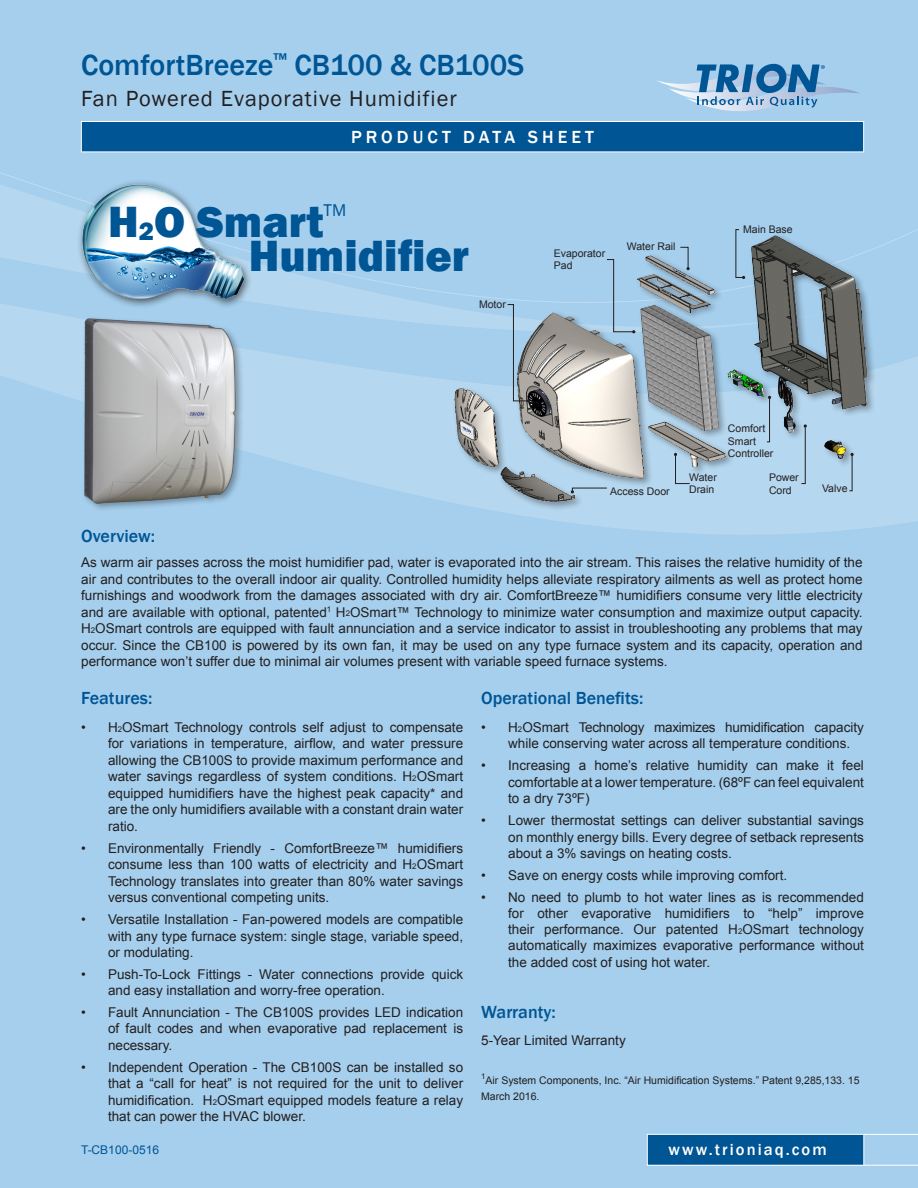
<style>
.page{position:relative;width:918px;height:1188px;background:#a5cfed}
.page>*{position:absolute;margin:0;border:0;box-sizing:border-box;transform-origin:0 0}
.t1{font:800 45px "Franklin Gothic";color:#005595}
.t2{font:500 30px "Franklin Gothic";color:#005595}
.t3{font:22.5px "Franklin Gothic";letter-spacing:.045em;color:#231f20}
.Paragraph_Style_1{font:500 18px "Franklin Gothic";color:#005595}
.t4{font:500 18px "Franklin Gothic";letter-spacing:.225em;color:#fff}
.t5{font:17.55px "Franklin Gothic";color:#005595}
.t6{font:500 16.5px "Franklin Gothic";letter-spacing:.125em;color:#fff}
.Paragraph_Style_1-2{font:13.5px/16.5px "Arial";color:#231f20;text-align:justify}
.Bullets{font:13.5px "Arial";color:#231f20}
.t7{font:12px "Arial";color:#005595}
.Bullets-2{font:10.5px/12.6px "Arial";color:#231f20}
.s1{font-size:26.25px}
.s2{font-size:7.8px}
</style>
<div class="page">
<img style="left:0;top:352px;width:918px;height:183px">
<img style="left:0;top:63px;width:916px;height:277px">
<svg style="left:647px;top:1134px;width:271px;height:32px"></svg>
<hr style="left:863px;top:1134px;width:1px;height:31px;background:#fff">
<div style="left:81px;top:122px;width:783px;height:30px;background:#005595"></div>
<div style="left:81px;top:121px;width:783px;height:31px;border:1px solid #fff"></div>
<svg style="left:656px;top:64px;width:205px;height:47px"></svg>
<div style="left:82px;top:316px;width:163px;height:196px;background:#231f20;opacity:.4"></div>
<img style="left:81px;top:313px;width:157px;height:197px">
<img style="left:449px;top:225px;width:426px;height:285px">
<svg style="left:507px;top:304px;width:23px;height:98px"></svg>
<svg style="left:606px;top:259px;width:29px;height:74px"></svg>
<svg style="left:674px;top:453px;width:16px;height:31px"></svg>
<svg style="left:766px;top:396px;width:5px;height:47px"></svg>
<svg style="left:735px;top:229px;width:10px;height:50px"></svg>
<svg style="left:571px;top:487px;width:37px;height:6px"></svg>
<svg style="left:801px;top:424px;width:6px;height:60px"></svg>
<svg style="left:849px;top:453px;width:5px;height:39px"></svg>
<svg style="left:680px;top:247px;width:10px;height:23px"></svg>
<div style="left:77px;top:179px;width:176px;height:130px;background:#231f20;opacity:.75"></div>
<img style="left:77px;top:179px;width:172px;height:125px">
<h2 class="t2" style="left:81px;top:46px;width:445px">ComfortBreeze<sup>™</sup> CB100 &amp; CB100S</h2>
<h3 class="t3" style="left:81px;top:84px;width:377px">Fan Powered Evaporative Humidifier</h3>
<p class="t4" style="left:351px;top:126px;width:244px">PRODUCT DATA SHEET</p>
<p class="t1" style="left:108px;top:192px;width:217px">H<span class="s1">2</span>O Smart</p>
<p class="t5" style="left:324px;top:199px;width:24px">TM</p>
<p class="t1" style="left:249px;top:227px;width:222px">Humidifier</p>
<p class="Bullets-2" style="left:479px;top:298px;width:28px">Motor</p>
<p class="Bullets-2" style="left:554px;top:247px;width:53px">Evaporator<br>Pad</p>
<p class="Bullets-2" style="left:627px;top:240px;width:50px">Water Rail</p>
<p class="Bullets-2" style="left:743px;top:223px;width:51px">Main Base</p>
<p class="Bullets-2" style="left:610px;top:485px;width:61px">Access Door</p>
<p class="Bullets-2" style="left:728px;top:422px;width:47px">Comfort<br>Smart<br>Controller</p>
<p class="Bullets-2" style="left:689px;top:471px;width:29px">Water<br>Drain</p>
<p class="Bullets-2" style="left:769px;top:471px;width:31px">Power<br>Cord</p>
<p class="Bullets-2" style="left:822px;top:482px;width:27px">Valve</p>
<p class="Paragraph_Style_1" style="left:81px;top:525px;width:75px">Overview:</p>
<p class="Paragraph_Style_1-2" style="left:81px;top:554px;width:783px">As warm air passes across the moist humidifier pad, water is evaporated into the air stream. This raises the relative humidity of the air and contributes to the overall indoor air quality. Controlled humidity helps alleviate respiratory ailments as well as protect home furnishings and woodwork from the damages associated with dry air. ComfortBreeze™ humidifiers consume very little electricity and are available with optional, patented<sup>1</sup> H<span class="s2">2</span>OSmart™ Technology to minimize water consumption and maximize output capacity.<br>H<span class="s2">2</span>OSmart controls are equipped with fault annunciation and a service indicator to assist in troubleshooting any problems that may occur. Since the CB100 is powered by its own fan, it may be used on any type furnace system and its capacity, operation and performance won’t suffer due to minimal air volumes present with variable speed furnace systems.</p>
<p class="Paragraph_Style_1" style="left:81px;top:687px;width:73px">Features:</p>
<p class="Paragraph_Style_1-2" style="left:108px;top:719px;width:357px;text-indent:-27px">• H<span class="s2">2</span>OSmart Technology controls self adjust to compensate for variations in temperature, airflow, and water pressure allowing the CB100S to provide maximum performance and water savings regardless of system conditions. H<span class="s2">2</span>OSmart equipped humidifiers have the highest peak capacity* and are the only humidifiers available with a constant drain water ratio.</p>
<p class="Paragraph_Style_1-2" style="left:108px;top:840px;width:357px;text-indent:-27px">• Environmentally Friendly - ComfortBreeze™ humidifiers consume less than 100 watts of electricity and H<span class="s2">2</span>OSmart Technology translates into greater than 80% water savings versus conventional competing units.</p>
<p class="Paragraph_Style_1-2" style="left:108px;top:911px;width:357px;text-indent:-27px">• Versatile Installation - Fan-powered models are compatible with any type furnace system: single stage, variable speed, or modulating.</p>
<p class="Paragraph_Style_1-2" style="left:108px;top:966px;width:357px;text-indent:-27px">• Push-To-Lock Fittings - Water connections provide quick and easy installation and worry-free operation.</p>
<p class="Paragraph_Style_1-2" style="left:108px;top:1004px;width:357px;text-indent:-27px">• Fault Annunciation - The CB100S provides LED indication of fault codes and when evaporative pad replacement is necessary.</p>
<p class="Paragraph_Style_1-2" style="left:108px;top:1059px;width:357px;text-indent:-27px">• Independent Operation - The CB100S can be installed so that a “call for heat” is not required for the unit to deliver humidification. H<span class="s2">2</span>OSmart equipped models feature a relay that can power the HVAC blower.</p>
<p class="Paragraph_Style_1" style="left:481px;top:687px;width:164px">Operational Benefits:</p>
<p class="Paragraph_Style_1-2" style="left:508px;top:719px;width:357px;text-indent:-27px">• H<span class="s2">2</span>OSmart Technology maximizes humidification capacity while conserving water across all temperature conditions.</p>
<p class="Paragraph_Style_1-2" style="left:508px;top:757px;width:357px;text-indent:-27px">• Increasing a home’s relative humidity can make it feel comfortable at a lower temperature. (68ºF can feel equivalent to a dry 73ºF)</p>
<p class="Paragraph_Style_1-2" style="left:508px;top:812px;width:357px;text-indent:-27px">• Lower thermostat settings can deliver substantial savings on monthly energy bills. Every degree of setback represents about a 3% savings on heating costs.</p>
<p class="Paragraph_Style_1-2" style="left:481px;top:867px;width:308px">• Save on energy costs while improving comfort.</p>
<p class="Paragraph_Style_1-2" style="left:508px;top:889px;width:357px;text-indent:-27px">• No need to plumb to hot water lines as is recommended for other evaporative humidifiers to “help” improve their performance. Our patented H<span class="s2">2</span>OSmart technology automatically maximizes evaporative performance without the added cost of using hot water.</p>
<p class="Paragraph_Style_1" style="left:481px;top:1001px;width:76px">Warranty:</p>
<p class="Bullets" style="left:481px;top:1031px;width:146px">5-Year Limited Warranty</p>
<p class="Bullets-2" style="left:481px;top:1072px;width:380px;line-height:16.2px"><sup>1</sup>Air System Components, Inc. “Air Humidification Systems.” Patent 9,285,133. 15<br>March 2016.</p>
<p class="t7" style="left:81px;top:1142px;width:80px">T-CB100-0516</p>
<p class="t6" style="left:669px;top:1139px;width:160px">www.trioniaq.com</p>
</div>
